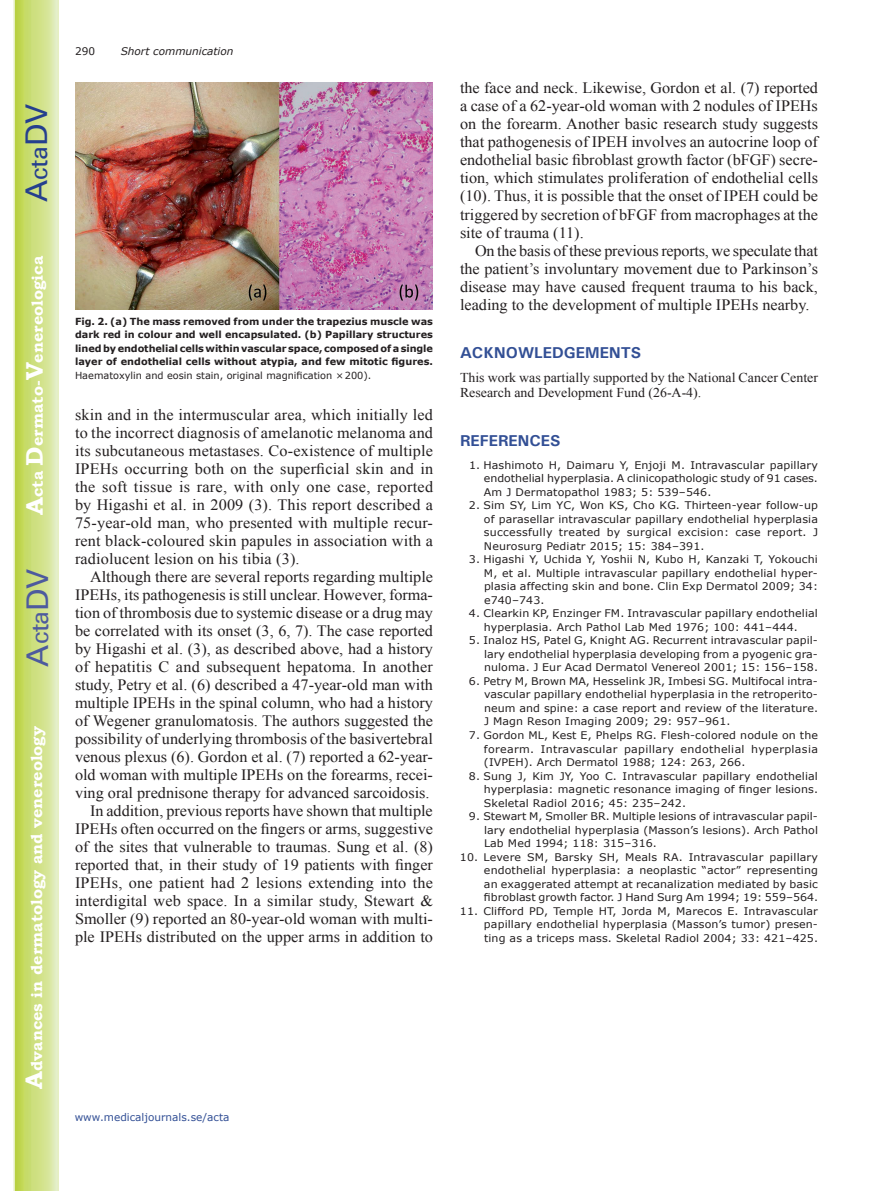
<style>
.page{position:relative;width:893px;height:1191px;background:#fff}
.page>*{position:absolute;margin:0;border:0;box-sizing:border-box;transform-origin:0 0}
.t1{font:30px "Univers";color:#4d5a9e}
.t2{font:30px "Univers";color:#253f8e}
.t3{font:15.75px/18px "Times New Roman";color:#231f20;text-align:justify}
.t4{font:700 15.75px "Bookman Old Style";color:#fff}
.t5{font:700 15.75px "Univers";color:#324f95}
.t6{font:13.5px/15px "Times New Roman";color:#231f20}
.t7{font:10.5px/13.5px "Verdana";letter-spacing:.01em;color:#231f20;text-align:justify;scale:1.05 1}
.t8{font:10.5px "Verdana";color:#324f95}
.t9{font:italic 10.5px "Verdana";color:#231f20}
.t10{font:10.5px "Verdana";letter-spacing:.01em;color:#231f20}
.t11{font:700 9.75px/13.5px "Verdana";color:#231f20;text-align:justify}
.t12{font:9.75px "Verdana";color:#231f20}
.s1{font-size:24px}
</style>
<div class="page">
<svg style="left:14px;top:0;width:45px;height:1191px;background:#cfe084"></svg>
<img style="left:75px;top:83px;width:358px;height:227px">
<h1 class="t2" style="left:19px;top:202px;width:100px;rotate:-90deg">A<span class="s1">cta</span>DV</h1>
<p class="t4" style="left:28px;top:515px;width:260px;rotate:-90deg"><span class="s1">A</span>cta <span class="s1">D</span>ermato-<span class="s1">V</span>enereologica</p>
<h1 class="t1" style="left:20px;top:666px;width:100px;rotate:-90deg">A<span class="s1">cta</span>DV</h1>
<p class="t4" style="left:27px;top:1088px;width:364px;rotate:-90deg"><span class="s1">A</span>dvances in dermatology and venereology</p>
<p class="t10" style="left:75px;top:44px;width:22px">290</p>
<p class="t9" style="left:121px;top:44px;width:114px">Short communication</p>
<p class="t11" style="left:75px;top:314px;width:360px">Fig. 2. (a) The mass removed from under the trapezius muscle was dark red in colour and well encapsulated. (b) Papillary structures lined by endothelial cells within vascular space, composed of a single layer of endothelial cells without atypia, and few mitotic figures.</p>
<p class="t12" style="left:75px;top:368px;width:298px">Haematoxylin and eosin stain, original magnification ×200).</p>
<p class="t3" style="left:75px;top:405px;width:360px">skin and in the intermuscular area, which initially led to the incorrect diagnosis of amelanotic melanoma and its subcutaneous metastases. Co-existence of multiple IPEHs occurring both on the superficial skin and in the soft tissue is rare, with only one case, reported by Higashi et al. in 2009 (3). This report described a 75-year-old man, who presented with multiple recur&shy;rent black-coloured skin papules in association with a radiolucent lesion on his tibia (3).</p>
<p class="t3" style="left:75px;top:567px;width:360px;text-align:right">Although there are several reports regarding multiple IPEHs, its pathogenesis is still unclear. However, forma&shy;tion of thrombosis due to systemic disease or a drug may be correlated with its onset (3, 6, 7). The case reported by Higashi et al. (3), as described above, had a history of hepatitis C and subsequent hepatoma. In another study, Petry et al. (6) described a 47-year-old man with multiple IPEHs in the spinal column, who had a history of Wegener granulomatosis. The authors suggested the possibility of underlying thrombosis of the basivertebral venous plexus (6). Gordon et al. (7) reported a 62-year&shy;old woman with multiple IPEHs on the forearms, recei&shy;ving oral prednisone therapy for advanced sarcoidosis.<br>In addition, previous reports have shown that multiple IPEHs often occurred on the fingers or arms, suggestive of the sites that vulnerable to traumas. Sung et al. (8) reported that, in their study of 19 patients with finger IPEHs, one patient had 2 lesions extending into the interdigital web space. In a similar study, Stewart &amp; Smoller (9) reported an 80-year-old woman with multi&shy;ple IPEHs distributed on the upper arms in addition to</p>
<p class="t8" style="left:75px;top:1109px;width:156px">www.medicaljournals.se/acta</p>
<p class="t3" style="left:460px;top:79px;width:360px">the face and neck. Likewise, Gordon et al. (7) reported a case of a 62-year-old woman with 2 nodules of IPEHs on the forearm. Another basic research study suggests that pathogenesis of IPEH involves an autocrine loop of endothelial basic fibroblast growth factor (bFGF) secre&shy;tion, which stimulates proliferation of endothelial cells (10). Thus, it is possible that the onset of IPEH could be triggered by secretion of bFGF from macrophages at the site of trauma (11).</p>
<p class="t3" style="left:460px;top:241px;width:359px;text-indent:15px">On the basis of these previous reports, we speculate that the patient’s involuntary movement due to Parkinson’s disease may have caused frequent trauma to his back, leading to the development of multiple IPEHs nearby.</p>
<p class="t5" style="left:460px;top:343px;width:183px">ACKNOWLEDGEMENTS</p>
<p class="t6" style="left:460px;top:370px;width:359px">This work was partially supported by the National Cancer Center<br>Research and Development Fund (26-A-4).</p>
<p class="t5" style="left:460px;top:431px;width:102px">REFERENCES</p>
<p class="t7" style="left:484px;top:458px;width:320px;text-indent:-15px">1. Hashimoto H, Daimaru Y, Enjoji M. Intravascular papillary endothelial hyperplasia. A clinicopathologic study of 91 cases.<br>Am J Dermatopathol 1983; 5: 539–546.</p>
<p class="t7" style="left:484px;top:499px;width:320px;text-indent:-15px">2. Sim SY, Lim YC, Won KS, Cho KG. Thirteen-year follow-up of parasellar intravascular papillary endothelial hyperplasia successfully treated by surgical excision: case report. J Neurosurg Pediatr 2015; 15: 384–391.</p>
<p class="t7" style="left:484px;top:553px;width:320px;text-indent:-15px">3. Higashi Y, Uchida Y, Yoshii N, Kubo H, Kanzaki T, Yokouchi M, et al. Multiple intravascular papillary endothelial hyper&shy;plasia affecting skin and bone. Clin Exp Dermatol 2009; 34: e740–743.</p>
<p class="t7" style="left:469px;top:607px;width:334px;text-align:center">4. Clearkin KP, Enzinger FM. Intravascular papillary endothelial hyperplasia. Arch Pathol Lab Med 1976; 100: 441–444.</p>
<p class="t7" style="left:484px;top:634px;width:320px;text-indent:-15px">5. Inaloz HS, Patel G, Knight AG. Recurrent intravascular papil&shy;lary endothelial hyperplasia developing from a pyogenic gra&shy;nuloma. J Eur Acad Dermatol Venereol 2001; 15: 156–158.</p>
<p class="t7" style="left:484px;top:674px;width:320px;text-indent:-15px">6. Petry M, Brown MA, Hesselink JR, Imbesi SG. Multifocal intra&shy;vascular papillary endothelial hyperplasia in the retroperito&shy;neum and spine: a case report and review of the literature.<br>J Magn Reson Imaging 2009; 29: 957–961.</p>
<p class="t7" style="left:484px;top:728px;width:320px;text-indent:-15px">7. Gordon ML, Kest E, Phelps RG. Flesh-colored nodule on the forearm. Intravascular papillary endothelial hyperplasia (IVPEH). Arch Dermatol 1988; 124: 263, 266.</p>
<p class="t7" style="left:484px;top:769px;width:320px;text-indent:-15px">8. Sung J, Kim JY, Yoo C. Intravascular papillary endothelial hyperplasia: magnetic resonance imaging of finger lesions.<br>Skeletal Radiol 2016; 45: 235–242.</p>
<p class="t7" style="left:484px;top:809px;width:320px;text-indent:-15px">9. Stewart M, Smoller BR. Multiple lesions of intravascular papil&shy;lary endothelial hyperplasia (Masson’s lesions). Arch Pathol Lab Med 1994; 118: 315–316.</p>
<p class="t7" style="left:484px;top:850px;width:320px;text-indent:-24px">10. Levere SM, Barsky SH, Meals RA. Intravascular papillary endothelial hyperplasia: a neoplastic “actor” representing an exaggerated attempt at recanalization mediated by basic fibroblast growth factor. J Hand Surg Am 1994; 19: 559–564.</p>
<p class="t7" style="left:484px;top:904px;width:320px;text-indent:-24px">11. Clifford PD, Temple HT, Jorda M, Marecos E. Intravascular papillary endothelial hyperplasia (Masson’s tumor) presen&shy;ting as a triceps mass. Skeletal Radiol 2004; 33: 421–425.</p>
</div>
